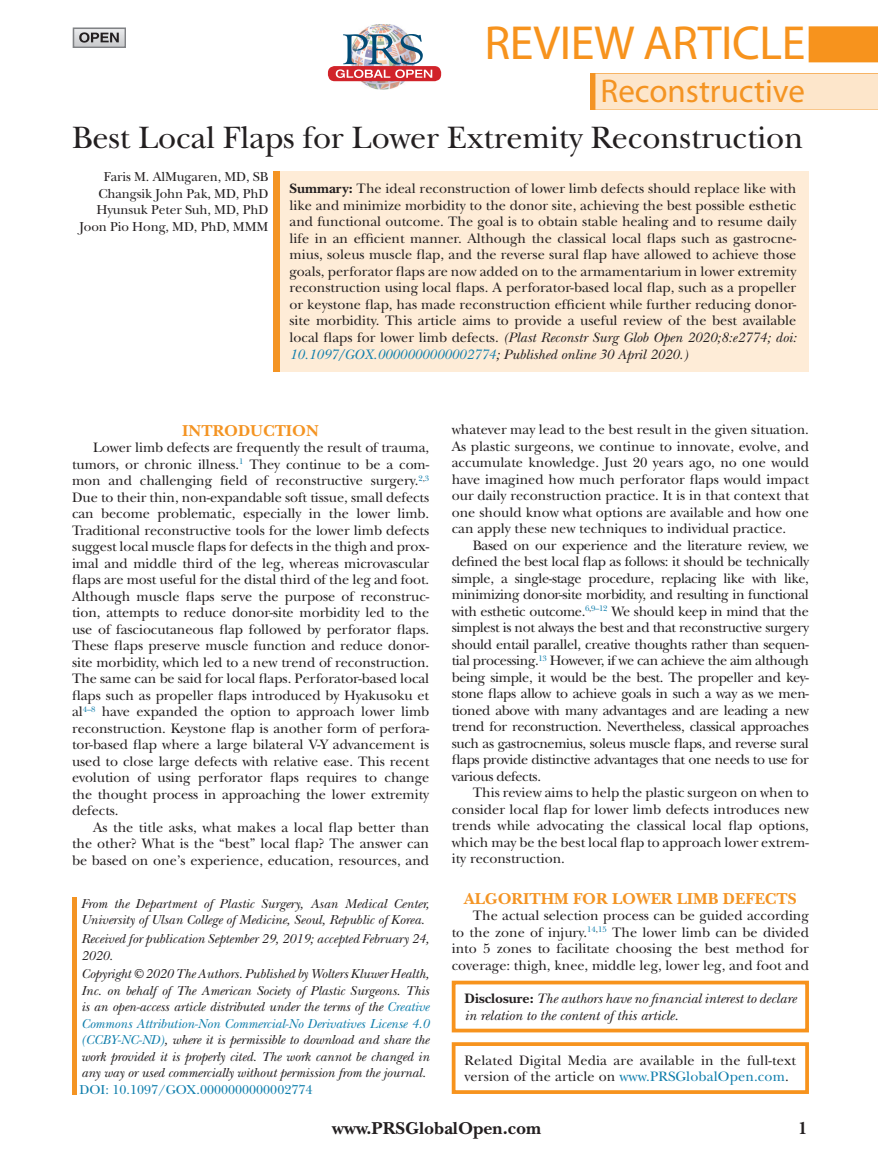
<style>
.page{position:relative;width:878px;height:1175px;background:#fff}
.page>*{position:absolute;margin:0;border:0;box-sizing:border-box;transform-origin:0 0}
.t1{font:48px "Myriad Pro";letter-spacing:-.01em;color:#f7931d}
.t2{font:33px "Myriad Pro";color:#f49423}
.t3{font:32.25px "New Baskerville Std";letter-spacing:-.005em;color:#231f20}
.t4{font:700 18px "New Baskerville Std";color:#231f20}
.t5{font:700 16.5px "New Baskerville Std";color:#f49423}
.t6{font:14.25px/16.5px "New Baskerville Std";color:#231f20;text-align:justify}
.t7{font:italic 14.25px/16.5px "New Baskerville Std";color:#231f20}
.t8{font:italic 13.5px/16.5px "New Baskerville Std";color:#231f20}
.t9{font:13.5px/16.5px "New Baskerville Std";letter-spacing:-.01em;color:#231f20;text-align:right}
.t10{font:13.5px "New Baskerville Std";color:#0f7eac}
.s1{font-weight:700}
.s2{font-style:italic}
.s3{font-style:italic;color:#0f7eac}
.s4{color:#0f7eac}
.s5{font-weight:700;font-style:normal}
</style>
<div class="page">
<div style="left:73px;top:28px;width:52px;height:20px;border:2px solid #808285"></div>
<svg style="left:79px;top:32px;width:40px;height:11px"></svg>
<img style="left:350px;top:24px;width:65px;height:65px">
<div style="left:328px;top:66px;width:113px;height:15px;background:#d1232a;border-radius:7px"></div>
<img style="left:336px;top:34px;width:96px;height:44px">
<div style="left:452px;top:980px;width:356px;height:52px;border:4px solid #f7931d"></div>
<div style="left:595px;top:74px;width:283px;height:36px;background:#fde6cb"></div>
<hr style="left:72px;top:897px;width:4px;height:33px;background:#f49423">
<hr style="left:72px;top:930px;width:4px;height:35px;background:#f49423">
<hr style="left:72px;top:965px;width:4px;height:118px;background:#f49423">
<hr style="left:72px;top:1081px;width:4px;height:13px;background:#f49423">
<div style="left:274px;top:126px;width:534px;height:245px;background:#feecd7"></div>
<div style="left:274px;top:160px;width:534px;height:11px;background:#fff"></div>
<div style="left:274px;top:171px;width:6px;height:200px;background:#f49423"></div>
<div style="left:72px;top:126px;width:736px;height:37px;background:#fff"></div>
<div style="left:452px;top:1042px;width:356px;height:52px;border:4px solid #f7931d"></div>
<div style="left:808px;top:26px;width:70px;height:36px;background:#f7931d"></div>
<h1 class="t1" style="left:484px;top:14px;width:322px">REVIEW ARTICLE</h1>
<h2 class="t2" style="left:600px;top:71px;width:206px">Reconstructive</h2>
<h3 class="t3" style="left:72px;top:119px;width:733px">Best Local Flaps for Lower Extremity Reconstruction</h3>
<p class="t9" style="left:79px;top:169px;width:190px">Faris M. AlMugaren, MD, SB<br>Changsik John Pak, MD, PhD<br>Hyunsuk Peter Suh, MD, PhD<br>Joon Pio Hong, MD, PhD, MMM</p>
<p class="t6" style="left:289px;top:181px;width:508px"><span class="s1">Summary:</span> The ideal reconstruction of lower limb defects should replace like with like and minimize morbidity to the donor site, achieving the best possible esthetic and functional outcome. The goal is to obtain stable healing and to resume daily life in an efficient manner. Although the classical local flaps such as gastrocne&shy;mius, soleus muscle flap, and the reverse sural flap have allowed to achieve those goals, perforator flaps are now added on to the armamentarium in lower extremity reconstruction using local flaps. A perforator-based local flap, such as a propeller or keystone flap, has made reconstruction efficient while further reducing donor&shy;site morbidity. This article aims to provide a useful review of the best available local flaps for lower limb defects. <span class="s2">(Plast Reconstr Surg Glob Open 2020;8:e2774; doi:<br></span><span class="s3">10.1097/GOX.0000000000002774</span><span class="s2">; Published online 30 April 2020.)</span></p>
<p class="t5" style="left:182px;top:421px;width:138px">INTRODUCTION</p>
<p class="t6" style="left:72px;top:439px;width:359px;text-indent:21px">Lower limb defects are frequently the result of trauma, tumors, or chronic illness.<sup>1</sup> They continue to be a com&shy;mon and challenging field of reconstructive surgery.<sup>2</sup><sup>,</sup><sup>3<br></sup>Due to their thin, non-expandable soft tissue, small defects can become problematic, especially in the lower limb.<br>Traditional reconstructive tools for the lower limb defects suggest local muscle flaps for defects in the thigh and prox&shy;imal and middle third of the leg, whereas microvascular flaps are most useful for the distal third of the leg and foot.<br>Although muscle flaps serve the purpose of reconstruc&shy;tion, attempts to reduce donor-site morbidity led to the use of fasciocutaneous flap followed by perforator flaps.<br>These flaps preserve muscle function and reduce donor&shy;site morbidity, which led to a new trend of reconstruction.<br>The same can be said for local flaps. Perforator-based local flaps such as propeller flaps introduced by Hyakusoku et al<sup>4–8</sup> have expanded the option to approach lower limb reconstruction. Keystone flap is another form of perfora&shy;tor-based flap where a large bilateral V-Y advancement is used to close large defects with relative ease. This recent evolution of using perforator flaps requires to change the thought process in approaching the lower extremity defects.</p>
<p class="t6" style="left:72px;top:819px;width:359px;text-indent:21px">As the title asks, what makes a local flap better than the other? What is the “best” local flap? The answer can be based on one’s experience, education, resources, and</p>
<p class="t8" style="left:81px;top:895px;width:349px">From the Department of Plastic Surgery, Asan Medical Center,<br>University of Ulsan College of Medicine, Seoul, Republic of Korea.</p>
<p class="t8" style="left:81px;top:930px;width:350px">Received for publication September 29, 2019; accepted February 24,<br>2020.</p>
<p class="t8" style="left:81px;top:965px;width:350px;text-align:justify">Copyright © 2020 The Authors. Published by Wolters Kluwer Health, Inc. on behalf of The American Society of Plastic Surgeons. This is an open-access article distributed under the terms of the <span class="s4">Creative Commons Attribution-Non Commercial-No Derivatives License 4.0 (CCBY-NC-ND)</span>, where it is permissible to download and share the work provided it is properly cited. The work cannot be changed in any way or used commercially without permission from the journal.</p>
<p class="t10" style="left:80px;top:1081px;width:234px">DOI: 10.1097/GOX.0000000000002774</p>
<p class="t6" style="left:452px;top:421px;width:359px">whatever may lead to the best result in the given situation.<br>As plastic surgeons, we continue to innovate, evolve, and accumulate knowledge. Just 20 years ago, no one would have imagined how much perforator flaps would impact our daily reconstruction practice. It is in that context that one should know what options are available and how one can apply these new techniques to individual practice.</p>
<p class="t6" style="left:451px;top:537px;width:359px;text-indent:21px">Based on our experience and the literature review, we defined the best local flap as follows: it should be technically simple, a single-stage procedure, replacing like with like, minimizing donor-site morbidity, and resulting in functional with esthetic outcome.<sup>6</sup><sup>,</sup><sup>9–12</sup> We should keep in mind that the simplest is not always the best and that reconstructive surgery should entail parallel, creative thoughts rather than sequen&shy;tial processing.<sup>13</sup> However, if we can achieve the aim although being simple, it would be the best. The propeller and key&shy;stone flaps allow to achieve goals in such a way as we men&shy;tioned above with many advantages and are leading a new trend for reconstruction. Nevertheless, classical approaches such as gastrocnemius, soleus muscle flaps, and reverse sural flaps provide distinctive advantages that one needs to use for various defects.</p>
<p class="t6" style="left:451px;top:784px;width:359px;text-indent:21px">This review aims to help the plastic surgeon on when to consider local flap for lower limb defects introduces new trends while advocating the classical local flap options, which may be the best local flap to approach lower extrem&shy;ity reconstruction.</p>
<p class="t5" style="left:464px;top:889px;width:334px">ALGORITHM FOR LOWER LIMB DEFECTS</p>
<p class="t6" style="left:451px;top:907px;width:359px;text-indent:21px">The actual selection process can be guided according to the zone of injury.<sup>14</sup><sup>,</sup><sup>15</sup> The lower limb can be divided into 5 zones to facilitate choosing the best method for coverage: thigh, knee, middle leg, lower leg, and foot and</p>
<p class="t7" style="left:464px;top:990px;width:333px"><span class="s5">Disclosure:</span> The authors have no financial interest to declare in relation to the content of this article.</p>
<p class="t6" style="left:464px;top:1051px;width:333px">Related Digital Media are available in the full-text version of the article on <span class="s4">www.PRSGlobalOpen.com</span>.</p>
<p class="t4" style="left:332px;top:1118px;width:210px">www.PRSGlobalOpen.com</p>
<p class="t4" style="left:798px;top:1118px;width:11px">1</p>
</div>
